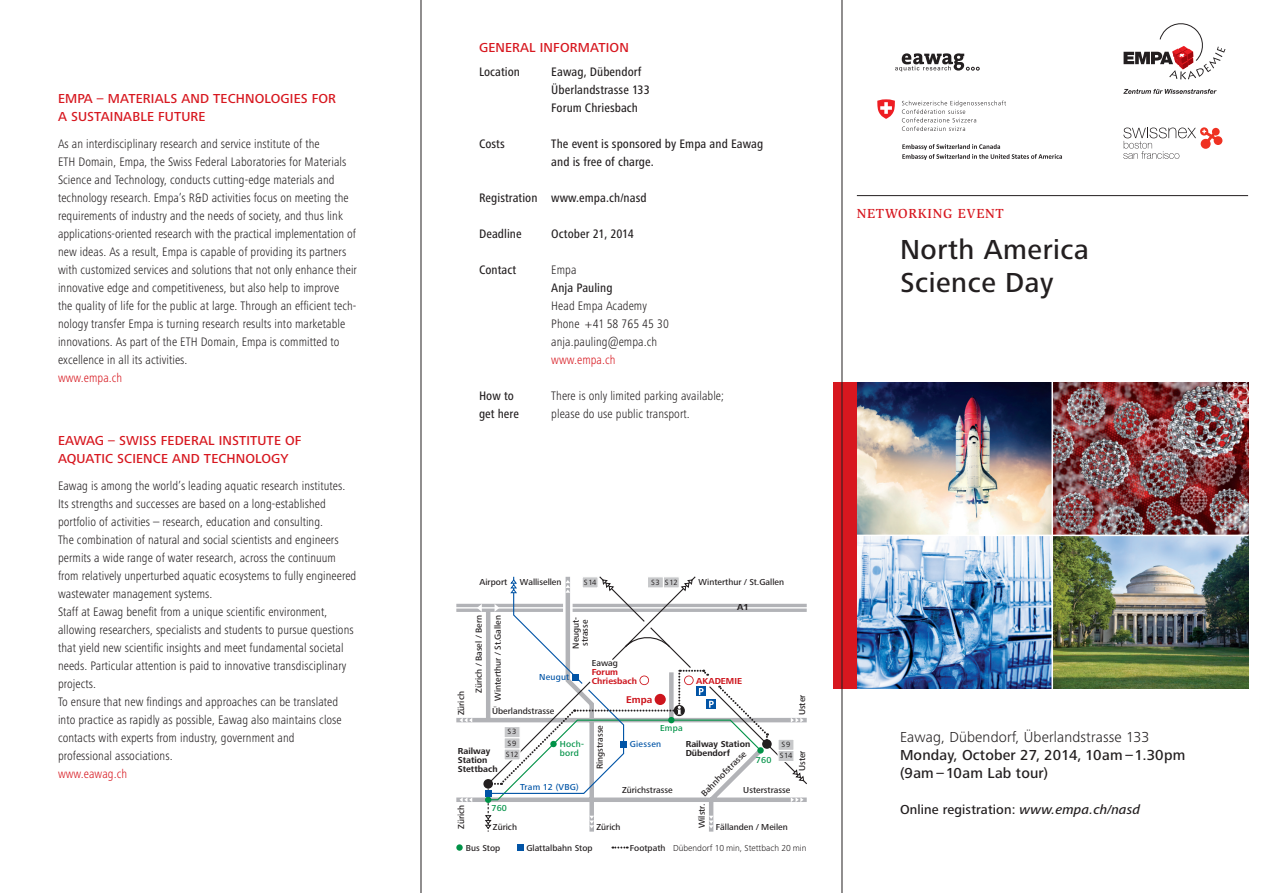
<style>
.page{position:relative;width:1263px;height:893px;background:#fff}
.page>*{position:absolute;margin:0;border:0;box-sizing:border-box;transform-origin:0 0}
.t1{font:500 28.5px/33px "Frutiger Next Pro";color:#231f20}
.t2{font:500 15px/18px "Frutiger Next Pro";letter-spacing:.01em;color:#231f20}
.t3{font:300 15px "Frutiger Next Pro";letter-spacing:.01em;color:#231f20}
.t4{font:500 13.5px/18px "Frutiger Next Pro";letter-spacing:.01em;color:#d7171f}
.t5{font:500 13.5px "Frutiger Next Pro";color:#231f20}
.t6{font:500 13.5px "Slimbach Std";letter-spacing:.05em;color:#d7171f}
.t7{font:300 condensed 12.75px/18px "Frutiger Next Pro";letter-spacing:.005em;color:#231f20}
.t8{font:500 condensed 12.75px/18px "Frutiger Next Pro";letter-spacing:.005em;color:#231f20}
.t9{font:300 condensed 12.75px "Frutiger Next Pro";letter-spacing:.005em;color:#d7171f}
.t10{font:700 10.05px "Frutiger Next Pro";color:#cd151d}
.t11{font:500 9px/9px "Frutiger Next Pro";color:#231f20}
.t12{font:700 9px/9px "Frutiger Next Pro";color:#231f20}
.t13{font:300 9px "Frutiger Next Pro";color:#231f20}
.t14{font:500 9px "Frutiger Next Pro";letter-spacing:.025em;color:#0154a6}
.t15{font:700 9px/9px "Frutiger Next Pro";color:#cd151d}
.t16{font:500 9px "Frutiger Next Pro";letter-spacing:.025em;color:#009247}
.t17{font:7.8px "Frutiger Next Pro";letter-spacing:.1em;color:#231f20}
.s1{color:#fff}
.s2{font-weight:500}
.s3{font-style:italic}
</style>
<div class="page">
<hr style="left:857px;top:195px;width:391px;height:1px;background:#231f20">
<svg style="left:1123px;top:23px;width:102px;height:56px"></svg>
<svg style="left:1123px;top:89px;width:93px;height:5px"></svg>
<img style="left:857px;top:382px;width:391px;height:306px">
<svg style="left:456px;top:844px;width:7px;height:7px"></svg>
<svg style="left:612px;top:846px;width:16px;height:2px"></svg>
<div style="left:517px;top:844px;width:6px;height:7px;background:#0154a6"></div>
<svg style="left:459px;top:576px;width:348px;height:256px"></svg>
<svg style="left:895px;top:53px;width:84px;height:19px"></svg>
<svg style="left:1123px;top:127px;width:99px;height:32px"></svg>
<svg style="left:902px;top:101px;width:104px;height:30px"></svg>
<svg style="left:877px;top:99px;width:18px;height:20px"></svg>
<svg style="left:902px;top:144px;width:160px;height:16px"></svg>
<hr style="left:1051px;top:381px;width:2px;height:308px;background:#fff">
<hr style="left:855px;top:535px;width:393px;height:1px;background:#fff">
<div style="left:833px;top:382px;width:24px;height:306px;background:#d7171f"></div>
<hr style="left:421px;top:0;width:1px;height:893px;background:#231f20">
<hr style="left:842px;top:0;width:1px;height:893px;background:#231f20">
<p class="t4" style="left:58px;top:89px;width:280px">Empa – Materials and Technologies for a Sustainable Future</p>
<p class="t7" style="left:58px;top:135px;width:300px">As an interdisciplinary research and service institute of the<br>ETH Domain, Empa, the Swiss Federal Laboratories for Materials Science and Technology, conducts cutting-edge materials and technology research. Empa’s R&amp;D activities focus on meeting the requirements of industry and the needs of society, and thus link applications-oriented research with the practical implementation of new ideas. As a result, Empa is capable of providing its partners with customized services and solutions that not only enhance their innovative edge and competitiveness, but also help to improve<br>the quality of life for the public at large. Through an efficient tech&shy;nology transfer Empa is turning research results into marketable innovations. As part of the ETH Domain, Empa is committed to excellence in all its activities.</p>
<p class="t9" style="left:58px;top:371px;width:66px">www.empa.ch</p>
<p class="t4" style="left:58px;top:432px;width:245px">Eawag – Swiss Fe deral I nstitute of<br>Aquatic Science and Technology</p>
<p class="t7" style="left:58px;top:477px;width:300px">Eawag is among the world’s leading aquatic research institutes.<br>Its strengths and successes are based on a long-established portfolio of activities – research, education and consulting.<br>The combination of natural and social scientists and engineers permits a wide range of water research, across the continuum from relatively unperturbed aquatic ecosystems to fully engineered wastewater management systems.<br>Staff at Eawag benefit from a unique scientific environment, allowing researchers, specialists and students to pursue questions that yield new scientific insights and meet fundamental societal needs. Particular attention is paid to innovative transdisciplinary projects.<br>To ensure that new findings and approaches can be translated into practice as rapidly as possible, Eawag also maintains close contacts with experts from industry, government and<br>professional associations.</p>
<p class="t9" style="left:58px;top:767px;width:71px">www.eawag.ch</p>
<p class="t4" style="left:479px;top:39px;width:151px">General I nformation</p>
<p class="t8" style="left:479px;top:63px;width:43px">Location</p>
<p class="t8" style="left:551px;top:63px;width:100px">Eawag, Dübendorf<br>Überlandstrasse 133<br>Forum Chriesbach</p>
<p class="t8" style="left:479px;top:135px;width:27px">Costs</p>
<p class="t8" style="left:551px;top:135px;width:214px">The event is sponsored by Empa and Eawag and is free of charge.</p>
<p class="t8" style="left:479px;top:189px;width:169px">Registration www.empa.ch/nasd</p>
<p class="t8" style="left:479px;top:225px;width:44px">Deadline</p>
<p class="t8" style="left:551px;top:225px;width:84px">October 21, 2014</p>
<p class="t8" style="left:479px;top:261px;width:39px">Contact</p>
<p class="t7" style="left:551px;top:261px;width:27px">Empa</p>
<p class="t8" style="left:551px;top:279px;width:63px">Anja Pauling</p>
<p class="t7" style="left:551px;top:297px;width:119px">Head Empa Academy<br>Phone +41 58 765 45 30 anja.pauling@empa.ch</p>
<p class="t9" style="left:551px;top:353px;width:66px">www.empa.ch</p>
<p class="t8" style="left:479px;top:387px;width:36px">How to</p>
<p class="t7" style="left:551px;top:387px;width:174px">There is only limited parking available;</p>
<p class="t8" style="left:479px;top:405px;width:41px">get here</p>
<p class="t7" style="left:551px;top:405px;width:140px">please do use public transport.</p>
<p class="t6" style="left:857px;top:205px;width:148px">NETWORKING EVENT</p>
<h1 class="t1" style="left:900px;top:233px;width:190px">North America<br>Science Day</h1>
<p class="t11" style="left:479px;top:577px;width:29px">Airport</p>
<p class="t11" style="left:520px;top:577px;width:43px">Wallisellen</p>
<p class="t11" style="left:698px;top:577px;width:87px">Winterthur / St.Gallen</p>
<p class="t11" style="left:493px;top:701px;width:87px;rotate:-90deg">Winterthur / St.Gallen</p>
<p class="t17" style="left:584px;top:578px;width:14px">S14</p>
<p class="t17" style="left:651px;top:578px;width:28px">S3 S12</p>
<p class="t12" style="left:737px;top:603px;width:13px">A1</p>
<p class="t11" style="left:474px;top:693px;width:79px;rotate:-90deg">Zürich / Basel / Bern</p>
<p class="t11" style="left:571px;top:649px;width:34px;rotate:-90deg">Neugut&shy;strasse<span class="s1">-</span></p>
<p class="t11" style="left:592px;top:658px;width:28px">Eawag</p>
<p class="t15" style="left:592px;top:667px;width:47px">Forum<br>Chriesbach</p>
<p class="t15" style="left:696px;top:676px;width:47px">AKADEMIE</p>
<p class="t14" style="left:539px;top:672px;width:32px">Neugut</p>
<p class="t11" style="left:457px;top:715px;width:26px;rotate:-90deg">Zürich</p>
<p class="t11" style="left:798px;top:715px;width:22px;rotate:-90deg">Uster</p>
<p class="t11" style="left:798px;top:771px;width:22px;rotate:-90deg">Uster</p>
<p class="t10" style="left:626px;top:693px;width:28px">Empa</p>
<p class="t11" style="left:492px;top:706px;width:64px">Überlandstrasse</p>
<p class="t16" style="left:660px;top:723px;width:24px">Empa</p>
<p class="t11" style="left:595px;top:769px;width:46px;rotate:-90deg">Ringstrasse</p>
<p class="t17" style="left:508px;top:727px;width:10px">S3</p>
<p class="t17" style="left:508px;top:738px;width:10px">S9</p>
<p class="t12" style="left:458px;top:746px;width:41px">Railway<br>Station<br>Stettbach</p>
<p class="t12" style="left:686px;top:740px;width:66px">Railway Station<br>Dübendorf</p>
<p class="t16" style="left:560px;top:739px;width:26px">Hoch-</p>
<p class="t14" style="left:630px;top:739px;width:33px">Giessen</p>
<p class="t16" style="left:560px;top:748px;width:21px">bord</p>
<p class="t17" style="left:782px;top:740px;width:10px">S9</p>
<p class="t11" style="left:699px;top:791px;width:61px;rotate:-45deg">Bahnhofstrasse</p>
<p class="t17" style="left:506px;top:750px;width:14px">S12</p>
<p class="t17" style="left:780px;top:751px;width:14px">S14</p>
<p class="t16" style="left:756px;top:755px;width:17px">760</p>
<p class="t14" style="left:520px;top:782px;width:60px">Tram 12 (VBG)</p>
<p class="t11" style="left:622px;top:786px;width:52px">Zürichstrasse</p>
<p class="t11" style="left:743px;top:786px;width:49px">Usterstrasse</p>
<p class="t11" style="left:457px;top:829px;width:26px;rotate:-90deg">Zürich</p>
<p class="t11" style="left:697px;top:828px;width:26px;rotate:-90deg">Wilstr.</p>
<p class="t16" style="left:491px;top:803px;width:17px">760</p>
<p class="t11" style="left:493px;top:822px;width:26px">Zürich</p>
<p class="t11" style="left:596px;top:822px;width:26px">Zürich</p>
<p class="t11" style="left:716px;top:822px;width:73px">Fällanden / Meilen</p>
<p class="t11" style="left:466px;top:843px;width:36px">Bus Stop</p>
<p class="t13" style="left:630px;top:843px;width:178px"><span class="s2">Footpath</span> Dübendorf 10 min, Stettbach 20 min</p>
<p class="t11" style="left:526px;top:843px;width:68px">Glattalbahn Stop</p>
<p class="t3" style="left:900px;top:729px;width:251px">Eawag, Dübendorf, Überlandstrasse 133</p>
<p class="t2" style="left:900px;top:746px;width:287px">Monday, October 27, 2014, 10am –1.30pm (9am –10am Lab tour)</p>
<p class="t5" style="left:900px;top:802px;width:242px">Online registration: <span class="s3">www.empa.ch/nasd</span></p>
</div>
